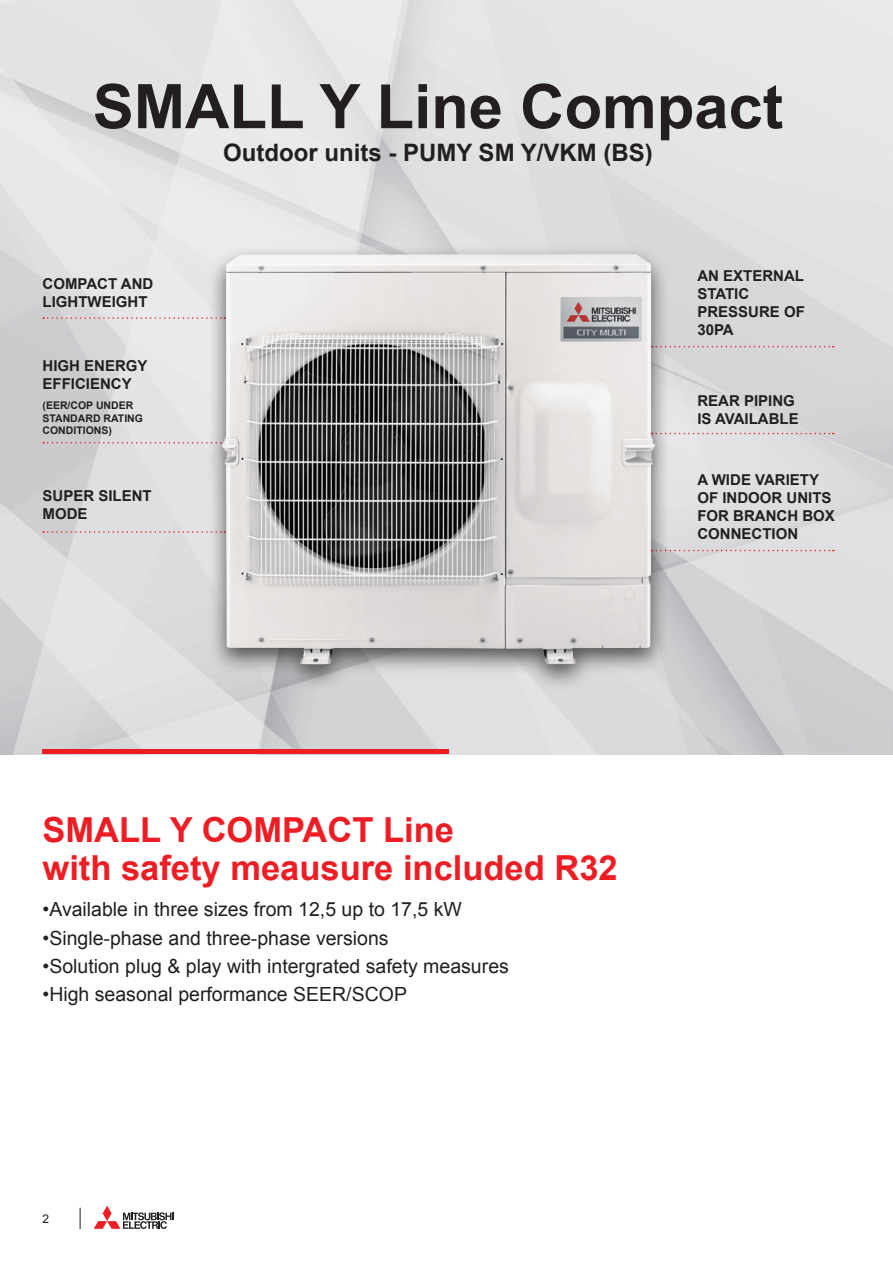
<style>
.page{position:relative;width:893px;height:1263px;background:#fff}
.page>*{position:absolute;margin:0;border:0;box-sizing:border-box;transform-origin:0 0}
.t1{font:700 61.5px "Arial";color:#231f20}
.t2{font:700 34.5px/37.5px "Arial";color:#ee1d23}
.t3{font:700 24px "Arial";color:#231f20}
.t4{font:19.5px "Arial";color:#231f20}
.t5{font:700 15px/18px "Arial";color:#231f20}
.t6{font:12px "Arial";color:#231f20}
.t7{font:700 10.5px/12.6px "Arial";color:#231f20}
</style>
<div class="page">
<svg style="left:94px;top:1206px;width:80px;height:23px"></svg>
<svg style="left:80px;top:1208px;width:1px;height:21px"></svg>
<img style="left:0;top:0;width:893px;height:754px">
<hr style="left:42px;top:750px;width:407px;height:4px;background:#ee1d23">
<svg style="left:43px;top:442px;width:161px;height:1px"></svg>
<svg style="left:43px;top:317px;width:161px;height:2px"></svg>
<svg style="left:673px;top:433px;width:161px;height:1px"></svg>
<svg style="left:673px;top:550px;width:161px;height:1px"></svg>
<svg style="left:43px;top:531px;width:161px;height:2px"></svg>
<svg style="left:673px;top:346px;width:161px;height:1px"></svg>
<div style="left:204px;top:244px;width:469px;height:447px;background:#231f20;opacity:.75"></div>
<img style="left:222px;top:254px;width:434px;height:410px">
<h1 class="t1" style="left:93px;top:66px;width:692px">SMALL Y Line Compact</h1>
<p class="t3" style="left:223px;top:137px;width:431px">Outdoor units - PUMY SM Y/VKM (BS)</p>
<p class="t5" style="left:43px;top:275px;width:112px">COMPACT AND<br>LIGHTWEIGHT</p>
<p class="t5" style="left:43px;top:357px;width:107px">HIGH ENERGY<br>EFFICIENCY</p>
<p class="t7" style="left:43px;top:399px;width:102px">(EER/COP UNDER<br>STANDARD RATING<br>CONDITIONS)</p>
<p class="t5" style="left:43px;top:488px;width:111px">SUPER SILENT<br>MODE</p>
<p class="t5" style="left:697px;top:267px;width:109px">AN EXTERNAL<br>STATIC<br>PRESSURE OF<br>30PA</p>
<p class="t5" style="left:697px;top:392px;width:103px">REAR PIPING<br>IS AVAILABLE</p>
<p class="t5" style="left:697px;top:471px;width:139px">A WIDE VARIETY<br>OF INDOOR UNITS<br>FOR BRANCH BOX<br>CONNECTION</p>
<h2 class="t2" style="left:43px;top:812px;width:577px">SMALL Y COMPACT Line<br>with safety meausure included R32</h2>
<p class="t4" style="left:43px;top:897px;width:421px">•Available in three sizes from 12,5 up to 17,5 kW</p>
<p class="t4" style="left:43px;top:925px;width:348px">•Single-phase and three-phase versions</p>
<p class="t4" style="left:43px;top:953px;width:468px">•Solution plug &amp; play with intergrated safety measures</p>
<p class="t4" style="left:43px;top:981px;width:366px">•High seasonal performance SEER/SCOP</p>
<p class="t6" style="left:43px;top:1211px;width:8px">2</p>
</div>
